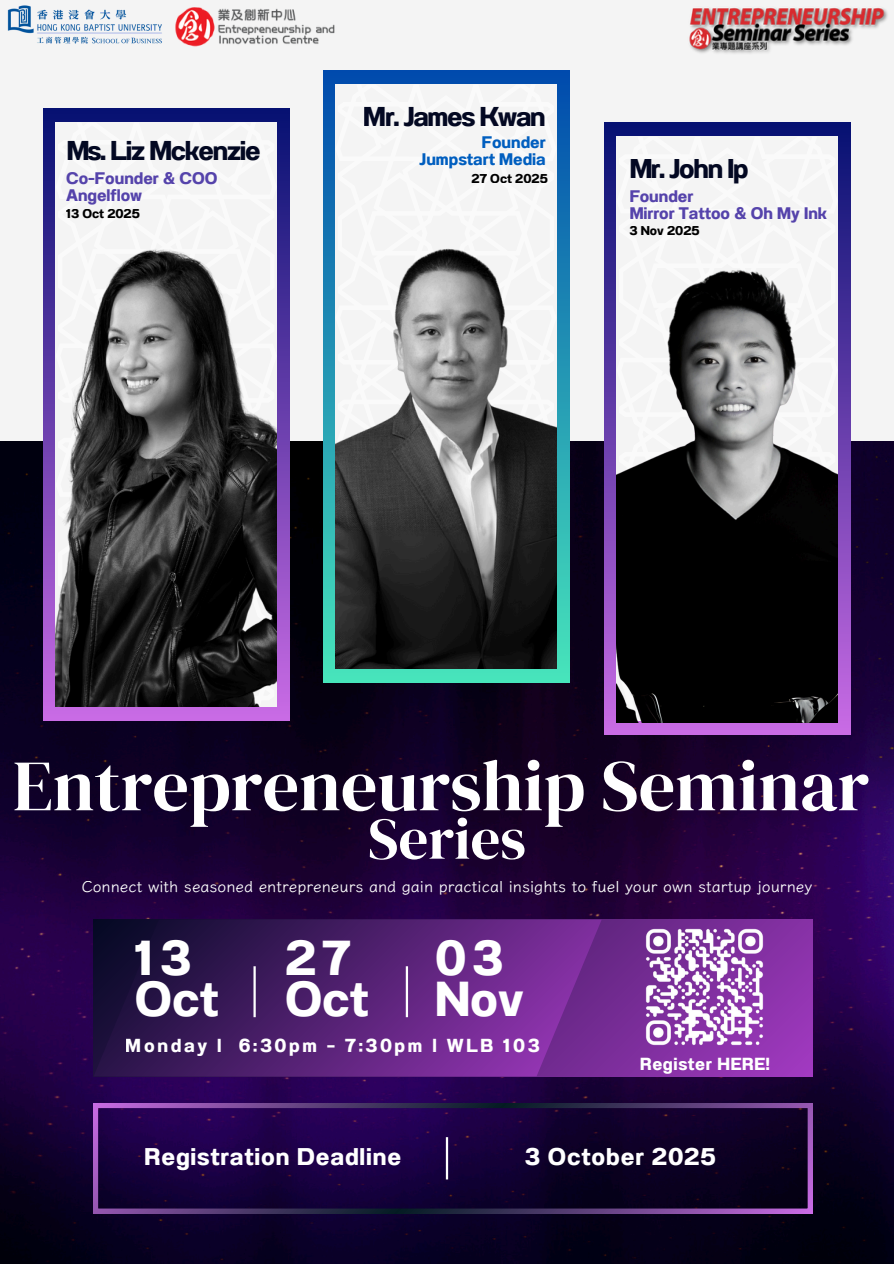
<style>
.page{position:relative;width:894px;height:1264px;background:#fff}
.page>*{position:absolute;margin:0;border:0;box-sizing:border-box;transform-origin:0 0}
.t1{font:72.15px "DM Serif Display";color:#fff}
.t2{font:58.65px "DM Serif Display";color:#fff}
.t3{font:700 49.05px/40.5px "Anantason";color:#fff}
.t4{font:700 27.15px "Anantason";letter-spacing:-.045em;color:#030822}
.t5{font:700 24.15px "Anantason";letter-spacing:.035em;color:#fff}
.t6{font:700 18.75px "Anantason";letter-spacing:.14em;color:#fff}
.t7{font:700 17.55px "Anantason";letter-spacing:.035em;color:#fff}
.t8{font:700 16.8px/17.1px "Anantason";color:#5543ab}
.t9{font:700 16.8px/17.1px "Anantason";color:#005ebf;text-align:right}
.t10{font:15.75px "Iansui 094";color:#fff}
.t11{font:700 12.75px "Anantason";color:#000}
</style>
<div class="page">
<div style="left:0;top:0;width:893px;height:1263px;background:#f4f4f4"></div>
<img style="left:0;top:441px;width:893px;height:822px">
<svg style="left:94px;top:1103px;width:717px;height:109px;background:#1b053d"></svg>
<svg style="left:601px;top:919px;width:210px;height:157px;background:#8430a3"></svg>
<svg style="left:94px;top:919px;width:507px;height:157px;background:#50206f"></svg>
<hr style="left:445px;top:1137px;width:3px;height:42px;background:#fff">
<div style="left:604px;top:123px;width:246px;height:611px;background:linear-gradient(to bottom,#061172,#c96be5)"></div>
<svg style="left:616px;top:137px;width:221px;height:102px"></svg>
<img style="left:616px;top:239px;width:221px;height:483px">
<div style="left:323px;top:70px;width:246px;height:612px;background:linear-gradient(to bottom,#004bae,#47e2b9)"></div>
<svg style="left:335px;top:84px;width:221px;height:105px"></svg>
<img style="left:335px;top:189px;width:221px;height:479px">
<svg style="left:43px;top:108px;width:246px;height:612px;background:#6a44ab"></svg>
<svg style="left:56px;top:122px;width:220px;height:85px"></svg>
<img style="left:56px;top:207px;width:220px;height:500px">
<img style="left:689px;top:7px;width:199px;height:47px">
<img style="left:175px;top:7px;width:160px;height:40px">
<img style="left:7px;top:5px;width:155px;height:39px">
<hr style="left:253px;top:966px;width:3px;height:51px;background:#fff">
<hr style="left:405px;top:966px;width:3px;height:51px;background:#fff">
<img style="left:639px;top:922px;width:130px;height:129px">
<h3 class="t4" style="left:66px;top:134px;width:196px">Ms. Liz Mckenzie</h3>
<p class="t8" style="left:66px;top:170px;width:153px">Co-Founder &amp; COO<br>Angelflow</p>
<p class="t11" style="left:66px;top:206px;width:75px">13 Oct 2025</p>
<h3 class="t4" style="left:363px;top:100px;width:183px">Mr. James Kwan</h3>
<p class="t9" style="left:419px;top:133px;width:127px">Founder<br>Jumpstart Media</p>
<p class="t11" style="left:471px;top:171px;width:78px">27 Oct 2025</p>
<h3 class="t4" style="left:629px;top:153px;width:121px">Mr. John Ip</h3>
<p class="t8" style="left:629px;top:187px;width:199px">Founder<br>Mirror Tattoo &amp; Oh My Ink</p>
<p class="t11" style="left:629px;top:223px;width:72px">3 Nov 2025</p>
<h1 class="t1" style="left:13px;top:735px;width:857px">Entrepreneurship Seminar</h1>
<h2 class="t2" style="left:368px;top:797px;width:159px">Series</h2>
<p class="t10" style="left:82px;top:878px;width:732px">Connect with seasoned entrepreneurs and gain practical insights to fuel your own startup journey</p>
<h3 class="t3" style="left:135px;top:938px;width:85px">13<br>Oct</h3>
<h3 class="t3" style="left:285px;top:938px;width:85px">27<br>Oct</h3>
<h3 class="t3" style="left:435px;top:938px;width:90px">03<br>Nov</h3>
<p class="t6" style="left:126px;top:1034px;width:415px">Monday l 6:30pm – 7:30pm l WLB 103</p>
<p class="t7" style="left:639px;top:1053px;width:131px">Register HERE!</p>
<h3 class="t5" style="left:144px;top:1141px;width:258px">Registration Deadline</h3>
<h3 class="t5" style="left:524px;top:1141px;width:193px">3 October 2025</h3>
</div>
